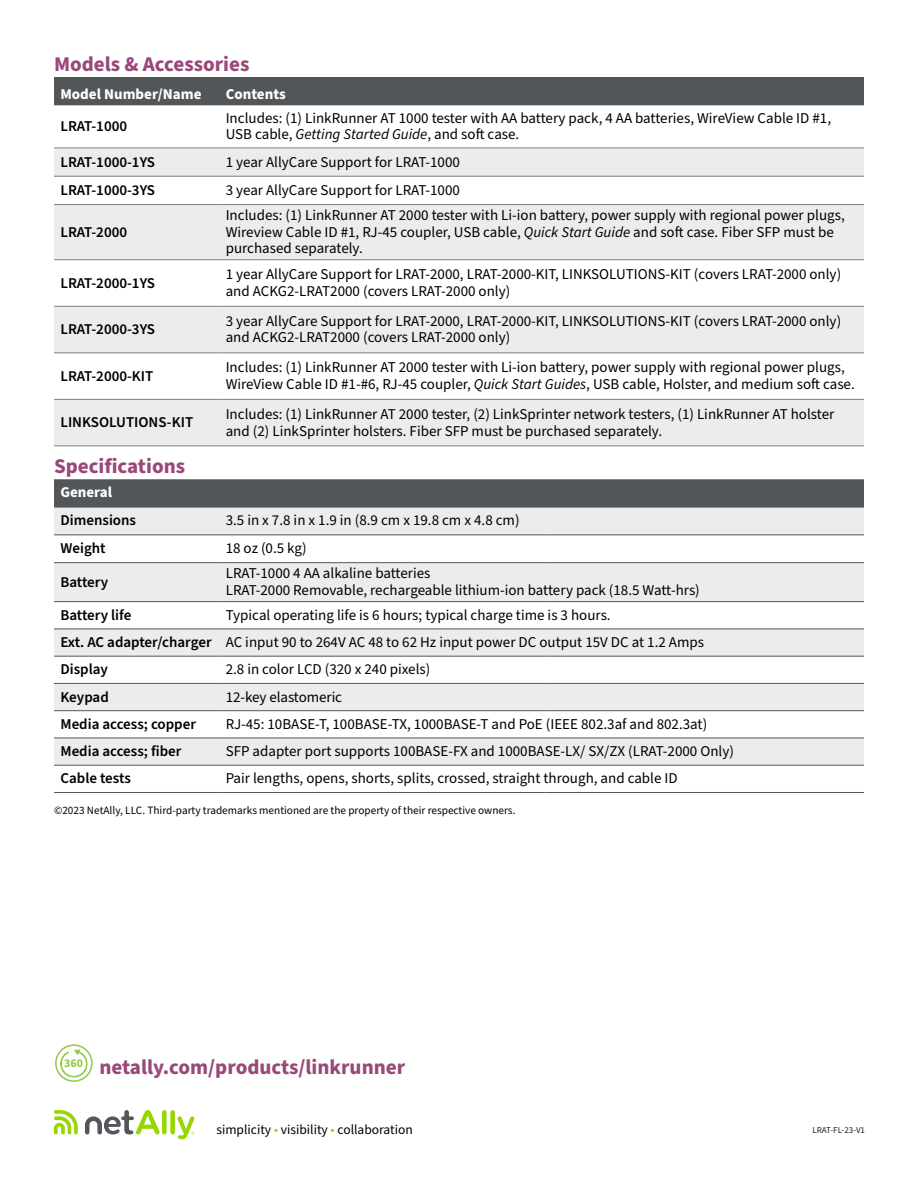
<style>
.page{position:relative;width:918px;height:1188px;background:#fff}
.page>*{position:absolute;margin:0;border:0;box-sizing:border-box;transform-origin:0 0}
.t1{font:700 21px "Source Sans Pro";color:#99487a}
.t2{font:15px/16.5px "Source Sans Pro";color:#000}
.t3{font:600 15px "Source Sans Pro";color:#000}
.t4{font:700 15px "Source Sans Pro";color:#fff}
.t5{font:13.5px "Source Sans Pro";color:#000}
.t6{font:700 11.85px "Source Sans Pro";color:#96ca4e}
.t7{font:11.25px "Source Sans Pro";color:#000}
.t8{font:9px "Source Sans Pro";color:#231f20}
.s1{font-style:italic}
.s2{color:#97d700}
</style>
<div class="page">
<div style="left:54px;top:77px;width:810px;height:28px;background:#535659"></div>
<svg style="left:54px;top:149px;width:810px;height:297px;fill:#ececee"></svg>
<hr style="left:54px;top:148px;width:165px;height:1px;background:#808080">
<hr style="left:219px;top:148px;width:645px;height:1px;background:#808080">
<hr style="left:54px;top:176px;width:165px;height:1px;background:#808080">
<hr style="left:219px;top:176px;width:645px;height:1px;background:#808080">
<hr style="left:54px;top:204px;width:165px;height:1px;background:#808080">
<hr style="left:219px;top:204px;width:645px;height:1px;background:#808080">
<hr style="left:54px;top:259px;width:165px;height:1px;background:#808080">
<hr style="left:219px;top:259px;width:645px;height:1px;background:#808080">
<hr style="left:54px;top:306px;width:165px;height:1px;background:#808080">
<hr style="left:219px;top:306px;width:645px;height:1px;background:#808080">
<hr style="left:54px;top:352px;width:165px;height:1px;background:#808080">
<hr style="left:219px;top:352px;width:645px;height:1px;background:#808080">
<hr style="left:54px;top:399px;width:165px;height:1px;background:#808080">
<hr style="left:219px;top:399px;width:645px;height:1px;background:#808080">
<hr style="left:54px;top:446px;width:165px;height:1px;background:#808080">
<hr style="left:219px;top:446px;width:645px;height:1px;background:#808080">
<div style="left:54px;top:479px;width:810px;height:28px;background:#535659"></div>
<svg style="left:54px;top:508px;width:810px;height:257px;fill:#ececee"></svg>
<svg style="left:54px;top:711px;width:810px;height:27px"></svg>
<hr style="left:54px;top:507px;width:165px;height:1px;background:#535659">
<hr style="left:219px;top:507px;width:327px;height:1px;background:#535659">
<hr style="left:546px;top:507px;width:318px;height:1px;background:#535659">
<hr style="left:54px;top:534px;width:165px;height:1px;background:#535659">
<hr style="left:219px;top:534px;width:327px;height:1px;background:#535659">
<hr style="left:546px;top:534px;width:318px;height:1px;background:#535659">
<hr style="left:54px;top:562px;width:165px;height:1px;background:#535659">
<hr style="left:219px;top:562px;width:327px;height:1px;background:#535659">
<hr style="left:546px;top:562px;width:318px;height:1px;background:#535659">
<hr style="left:54px;top:601px;width:165px;height:1px;background:#535659">
<hr style="left:219px;top:601px;width:327px;height:1px;background:#535659">
<hr style="left:546px;top:601px;width:318px;height:1px;background:#535659">
<hr style="left:54px;top:629px;width:165px;height:1px;background:#535659">
<hr style="left:219px;top:629px;width:327px;height:1px;background:#535659">
<hr style="left:546px;top:629px;width:318px;height:1px;background:#535659">
<hr style="left:54px;top:656px;width:165px;height:1px;background:#535659">
<hr style="left:219px;top:656px;width:327px;height:1px;background:#535659">
<hr style="left:546px;top:656px;width:318px;height:1px;background:#535659">
<hr style="left:54px;top:683px;width:165px;height:1px;background:#535659">
<hr style="left:219px;top:683px;width:327px;height:1px;background:#535659">
<hr style="left:546px;top:683px;width:318px;height:1px;background:#535659">
<hr style="left:54px;top:765px;width:165px;height:1px;background:#535659">
<hr style="left:219px;top:765px;width:327px;height:1px;background:#535659">
<hr style="left:546px;top:765px;width:318px;height:1px;background:#535659">
<hr style="left:54px;top:792px;width:165px;height:1px;background:#535659">
<hr style="left:219px;top:792px;width:327px;height:1px;background:#535659">
<hr style="left:546px;top:792px;width:318px;height:1px;background:#535659">
<hr style="left:54px;top:710px;width:165px;height:1px;background:#535659">
<hr style="left:219px;top:710px;width:327px;height:1px;background:#535659">
<hr style="left:546px;top:710px;width:318px;height:1px;background:#535659">
<hr style="left:54px;top:738px;width:165px;height:1px;background:#535659">
<hr style="left:219px;top:738px;width:327px;height:1px;background:#535659">
<hr style="left:546px;top:738px;width:318px;height:1px;background:#535659">
<div style="left:55px;top:1044px;width:38px;height:38px;border:2px solid #96ca4e;border-radius:50%"></div>
<svg style="left:60px;top:1049px;width:28px;height:29px"></svg>
<svg style="left:54px;top:1110px;width:24px;height:24px"></svg>
<div style="left:162px;top:1110px;width:5px;height:24px;background:#97d700;border-radius:2px"></div>
<div style="left:170px;top:1110px;width:5px;height:24px;background:#97d700;border-radius:2px"></div>
<svg style="left:85px;top:1110px;width:75px;height:24px"></svg>
<svg style="left:178px;top:1116px;width:16px;height:23px"></svg>
<p class="t1" style="left:54px;top:50px;width:197px">Models &amp; Accessories</p>
<p class="t4" style="left:60px;top:84px;width:142px">Model Number/Name</p>
<p class="t4" style="left:226px;top:84px;width:62px">Contents</p>
<p class="t3" style="left:60px;top:116px;width:68px">LRAT-1000</p>
<p class="t2" style="left:226px;top:110px;width:607px">Includes: (1) LinkRunner AT 1000 tester with AA battery pack, 4 AA batteries, WireView Cable ID #1,<br>USB cable, <span class="s1">Getting Started Guide</span>, and soft case.</p>
<p class="t3" style="left:60px;top:152px;width:96px">LRAT-1000-1YS</p>
<p class="t2" style="left:226px;top:154px;width:236px">1 year AllyCare Support for LRAT-1000</p>
<p class="t3" style="left:60px;top:180px;width:96px">LRAT-1000-3YS</p>
<p class="t2" style="left:226px;top:182px;width:236px">3 year AllyCare Support for LRAT-1000</p>
<p class="t3" style="left:60px;top:222px;width:68px">LRAT-2000</p>
<p class="t2" style="left:226px;top:208px;width:621px">Includes: (1) LinkRunner AT 2000 tester with Li-ion battery, power supply with regional power plugs,<br>Wireview Cable ID #1, RJ-45 coupler, USB cable, <span class="s1">Quick Start Guide</span> and soft case. Fiber SFP must be purchased separately.</p>
<p class="t3" style="left:60px;top:273px;width:96px">LRAT-2000-1YS</p>
<p class="t2" style="left:226px;top:267px;width:617px">1 year AllyCare Support for LRAT-2000, LRAT-2000-KIT, LINKSOLUTIONS-KIT (covers LRAT-2000 only) and ACKG2-LRAT2000 (covers LRAT-2000 only)</p>
<p class="t3" style="left:60px;top:319px;width:96px">LRAT-2000-3YS</p>
<p class="t2" style="left:226px;top:313px;width:617px">3 year AllyCare Support for LRAT-2000, LRAT-2000-KIT, LINKSOLUTIONS-KIT (covers LRAT-2000 only) and ACKG2-LRAT2000 (covers LRAT-2000 only)</p>
<p class="t3" style="left:60px;top:366px;width:94px">LRAT-2000-KIT</p>
<p class="t2" style="left:226px;top:360px;width:631px">Includes: (1) LinkRunner AT 2000 tester with Li-ion battery, power supply with regional power plugs,<br>WireView Cable ID #1-#6, RJ-45 coupler, <span class="s1">Quick Start Guides</span>, USB cable, Holster, and medium soft case.</p>
<p class="t3" style="left:60px;top:412px;width:134px">LINKSOLUTIONS-KIT</p>
<p class="t2" style="left:226px;top:406px;width:610px">Includes: (1) LinkRunner AT 2000 tester, (2) LinkSprinter network testers, (1) LinkRunner AT holster and (2) LinkSprinter holsters. Fiber SFP must be purchased separately.</p>
<p class="t1" style="left:54px;top:452px;width:133px">Specifications</p>
<p class="t4" style="left:60px;top:482px;width:53px">General</p>
<p class="t3" style="left:60px;top:510px;width:77px">Dimensions</p>
<p class="t2" style="left:226px;top:513px;width:295px">3.5 in x 7.8 in x 1.9 in (8.9 cm x 19.8 cm x 4.8 cm)</p>
<p class="t3" style="left:60px;top:538px;width:47px">Weight</p>
<p class="t2" style="left:226px;top:541px;width:83px">18 oz (0.5 kg)</p>
<p class="t3" style="left:60px;top:572px;width:49px">Battery</p>
<p class="t2" style="left:226px;top:566px;width:206px">LRAT-1000 4 AA alkaline batteries</p>
<p class="t2" style="left:226px;top:582px;width:476px">LRAT-2000 Removable, rechargeable lithium-ion battery pack (18.5 Watt-hrs)</p>
<p class="t3" style="left:60px;top:605px;width:73px">Battery life</p>
<p class="t2" style="left:226px;top:607px;width:387px">Typical operating life is 6 hours; typical charge time is 3 hours.</p>
<p class="t3" style="left:60px;top:632px;width:153px">Ext. AC adapter/charger</p>
<p class="t2" style="left:226px;top:634px;width:480px">AC input 90 to 264V AC 48 to 62 Hz input power DC output 15V DC at 1.2 Amps</p>
<p class="t3" style="left:60px;top:659px;width:49px">Display</p>
<p class="t2" style="left:226px;top:662px;width:206px">2.8 in color LCD (320 x 240 pixels)</p>
<p class="t3" style="left:60px;top:687px;width:50px">Keypad</p>
<p class="t2" style="left:226px;top:689px;width:118px">12-key elastomeric</p>
<p class="t3" style="left:60px;top:714px;width:137px">Media access; copper</p>
<p class="t2" style="left:226px;top:716px;width:483px">RJ-45: 10BASE-T, 100BASE-TX, 1000BASE-T and PoE (IEEE 802.3af and 802.3at)</p>
<p class="t3" style="left:60px;top:741px;width:123px">Media access; fiber</p>
<p class="t2" style="left:226px;top:743px;width:510px">SFP adapter port supports 100BASE-FX and 1000BASE-LX/ SX/ZX (LRAT-2000 Only)</p>
<p class="t3" style="left:60px;top:768px;width:72px">Cable tests</p>
<p class="t2" style="left:226px;top:771px;width:454px">Pair lengths, opens, shorts, splits, crossed, straight through, and cable ID</p>
<p class="t7" style="left:54px;top:803px;width:463px">©2023 NetAlly, LLC. Third-party trademarks mentioned are the property of their respective owners.</p>
<p class="t6" style="left:64px;top:1055px;width:20px">360</p>
<p class="t1" style="left:99px;top:1053px;width:307px">netally.com/products/linkrunner</p>
<p class="t5" style="left:216px;top:1120px;width:198px">simplicity <span class="s2">•</span> visibility <span class="s2">•</span> collaboration</p>
<p class="t8" style="left:812px;top:1124px;width:54px">LRAT-FL-23-V1</p>
</div>
